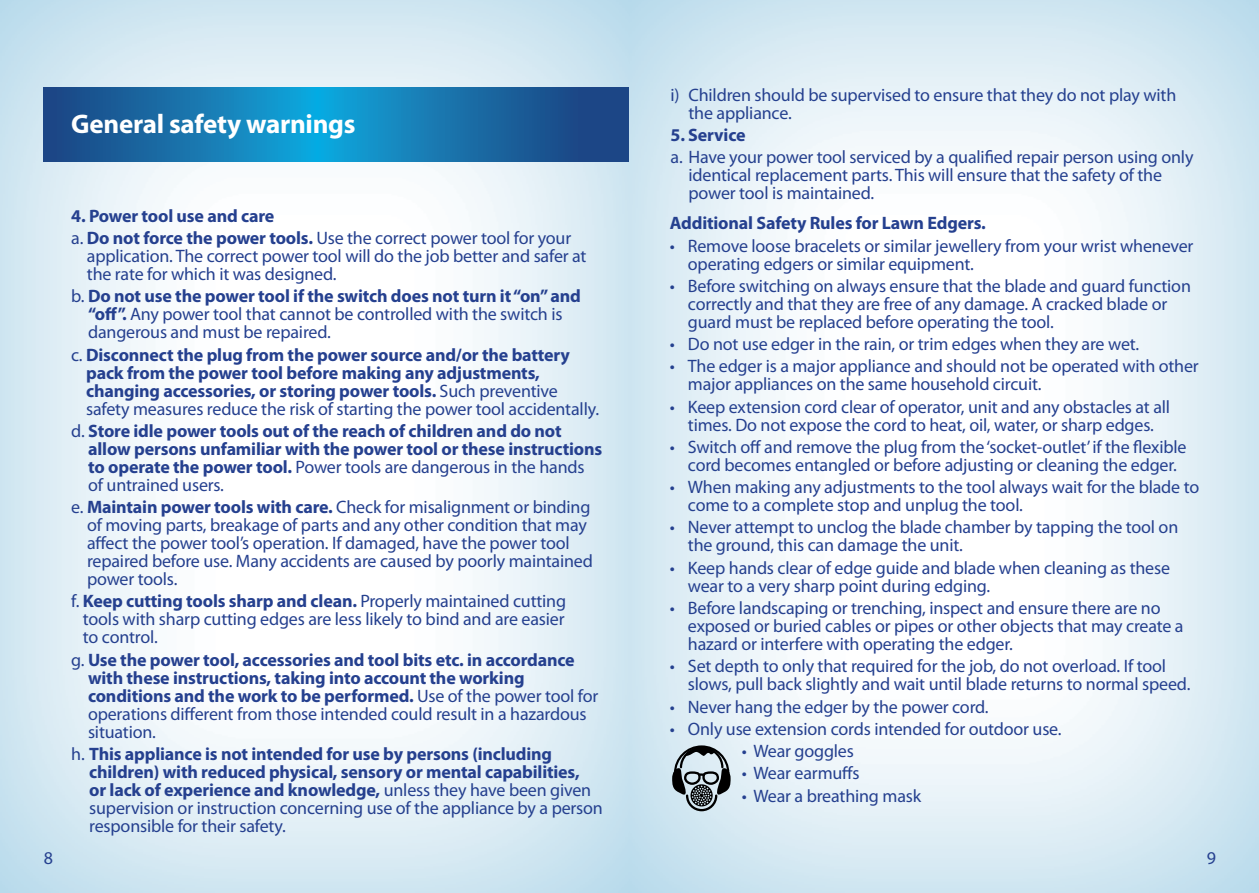
<style>
.page{position:relative;width:1259px;height:893px;background:#fff}
.page>*{position:absolute;margin:0;border:0;box-sizing:border-box;transform-origin:0 0}
.t1{font:700 27px "Myriad Pro";letter-spacing:-.01em;color:#fff}
.t2{font:18px/18px "Myriad Pro";letter-spacing:-.01em;color:#25408f}
.t3{font:700 18px/18px "Myriad Pro";letter-spacing:-.01em;color:#25408f}
.s1{font-weight:400}
.s2{font-weight:700}
</style>
<div class="page">
<svg style="left:43px;top:87px;width:586px;height:75px;background:#1771aa"></svg>
<img style="left:629px;top:0;width:630px;height:893px">
<svg style="left:672px;top:740px;width:58px;height:72px;background:#8e9a9f"></svg>
<h1 class="t1" style="left:71px;top:106px;width:286px">General safety warnings</h1>
<p class="t3" style="left:71px;top:204px;width:501px;line-height:22.2px">4. Power tool use and care<br><span class="s1">a.</span> Do not force the power tools. <span class="s1">Use the correct power tool for your</span></p>
<p class="t2" style="left:87px;top:247px;width:501px">application. The correct power tool will do the job better and safer at the rate for which it was designed.</p>
<p class="t2" style="left:88px;top:287px;width:494px;text-indent:-17px">b. <span class="s2">Do not use the power tool if the switch does not turn it “on” and “off”.</span> Any power tool that cannot be controlled with the switch is dangerous and must be repaired.</p>
<p class="t3" style="left:86px;top:345px;width:514px;text-indent:-15px"><span class="s1">c.</span> Disconnect the plug from the power source and/or the battery pack from the power tool before making any adjustments, changing accessories, or storing power tools. <span class="s1">Such preventive safety measures reduce the risk of starting the power tool accidentally.</span></p>
<p class="t3" style="left:88px;top:421px;width:515px;text-indent:-17px"><span class="s1">d.</span> Store idle power tools out of the reach of children and do not allow persons unfamiliar with the power tool or these instructions to operate the power tool. <span class="s1">Power tools are dangerous in the hands of untrained users.</span></p>
<p class="t2" style="left:87px;top:498px;width:507px;text-indent:-16px">e. <span class="s2">Maintain power tools with care.</span> Check for misalignment or binding of moving parts, breakage of parts and any other condition that may affect the power tool’s operation. If damaged, have the power tool repaired before use. Many accidents are caused by poorly maintained power tools.</p>
<p class="t2" style="left:83px;top:592px;width:485px;text-align:justify;text-indent:-12px">f. <span class="s2">Keep cutting tools sharp and clean.</span> Properly maintained cutting tools with sharp cutting edges are less likely to bind and are easier to control.</p>
<p class="t3" style="left:88px;top:650px;width:512px;text-indent:-17px"><span class="s1">g.</span> Use the power tool, accessories and tool bits etc. in accordance with these instructions, taking into account the working conditions and the work to be performed. <span class="s1">Use of the power tool for operations different from those intended could result in a hazardous situation.</span></p>
<p class="t3" style="left:89px;top:744px;width:515px;text-indent:-18px"><span class="s1">h.</span> This appliance is not intended for use by persons (including children) with reduced physical, sensory or mental capabilities,<br>or lack of experience and knowledge, <span class="s1">unless they have been given supervision or instruction concerning use of the appliance by a person responsible for their safety.</span></p>
<p class="t2" style="left:688px;top:85px;width:489px;text-indent:-18px">i) Children should be supervised to ensure that they do not play with the appliance.</p>
<p class="t3" style="left:670px;top:125px;width:77px">5. Service</p>
<p class="t2" style="left:688px;top:148px;width:506px;text-indent:-18px">a. Have your power tool serviced by a qualified repair person using only identical replacement parts. This will ensure that the safety of the power tool is maintained.</p>
<p class="t3" style="left:670px;top:214px;width:317px">Additional Safety Rules for Lawn Edgers.</p>
<p class="t2" style="left:688px;top:236px;width:507px;text-indent:-18px">• Remove loose bracelets or similar jewellery from your wrist whenever operating edgers or similar equipment.</p>
<p class="t2" style="left:688px;top:277px;width:504px;text-indent:-18px">• Before switching on always ensure that the blade and guard function correctly and that they are free of any damage. A cracked blade or guard must be replaced before operating the tool.</p>
<p class="t2" style="left:670px;top:335px;width:471px">• Do not use edger in the rain, or trim edges when they are wet.</p>
<p class="t2" style="left:688px;top:357px;width:512px;text-indent:-18px">• The edger is a major appliance and should not be operated with other major appliances on the same household circuit.</p>
<p class="t2" style="left:670px;top:397px;width:502px;text-align:center">• Keep extension cord clear of operator, unit and any obstacles at all times. Do not expose the cord to heat, oil, water, or sharp edges.</p>
<p class="t2" style="left:670px;top:438px;width:518px;text-align:center">• Switch off and remove the plug from the ‘socket-outlet’ if the flexible cord becomes entangled or before adjusting or cleaning the edger.</p>
<p class="t2" style="left:688px;top:478px;width:513px;text-indent:-18px">• When making any adjustments to the tool always wait for the blade to come to a complete stop and unplug the tool.</p>
<p class="t2" style="left:688px;top:518px;width:492px;text-indent:-18px">• Never attempt to unclog the blade chamber by tapping the tool on the ground, this can damage the unit.</p>
<p class="t2" style="left:688px;top:558px;width:484px;text-indent:-18px">• Keep hands clear of edge guide and blade when cleaning as these wear to a very sharp point during edging.</p>
<p class="t2" style="left:688px;top:599px;width:497px;text-indent:-18px">• Before landscaping or trenching, inspect and ensure there are no exposed or buried cables or pipes or other objects that may create a hazard or interfere with operating the edger.</p>
<p class="t2" style="left:688px;top:657px;width:504px;text-indent:-18px">• Set depth to only that required for the job, do not overload. If tool slows, pull back slightly and wait until blade returns to normal speed.</p>
<p class="t2" style="left:670px;top:697px;width:320px">• Never hang the edger by the power cord.</p>
<p class="t2" style="left:670px;top:719px;width:393px">• Only use extension cords intended for outdoor use.</p>
<p class="t2" style="left:742px;top:742px;width:114px">• Wear goggles</p>
<p class="t2" style="left:742px;top:764px;width:119px">• Wear earmuffs</p>
<p class="t2" style="left:742px;top:786px;width:181px">• Wear a breathing mask</p>
<p class="t2" style="left:44px;top:848px;width:11px">8</p>
<p class="t2" style="left:1206px;top:848px;width:11px">9</p>
</div>
